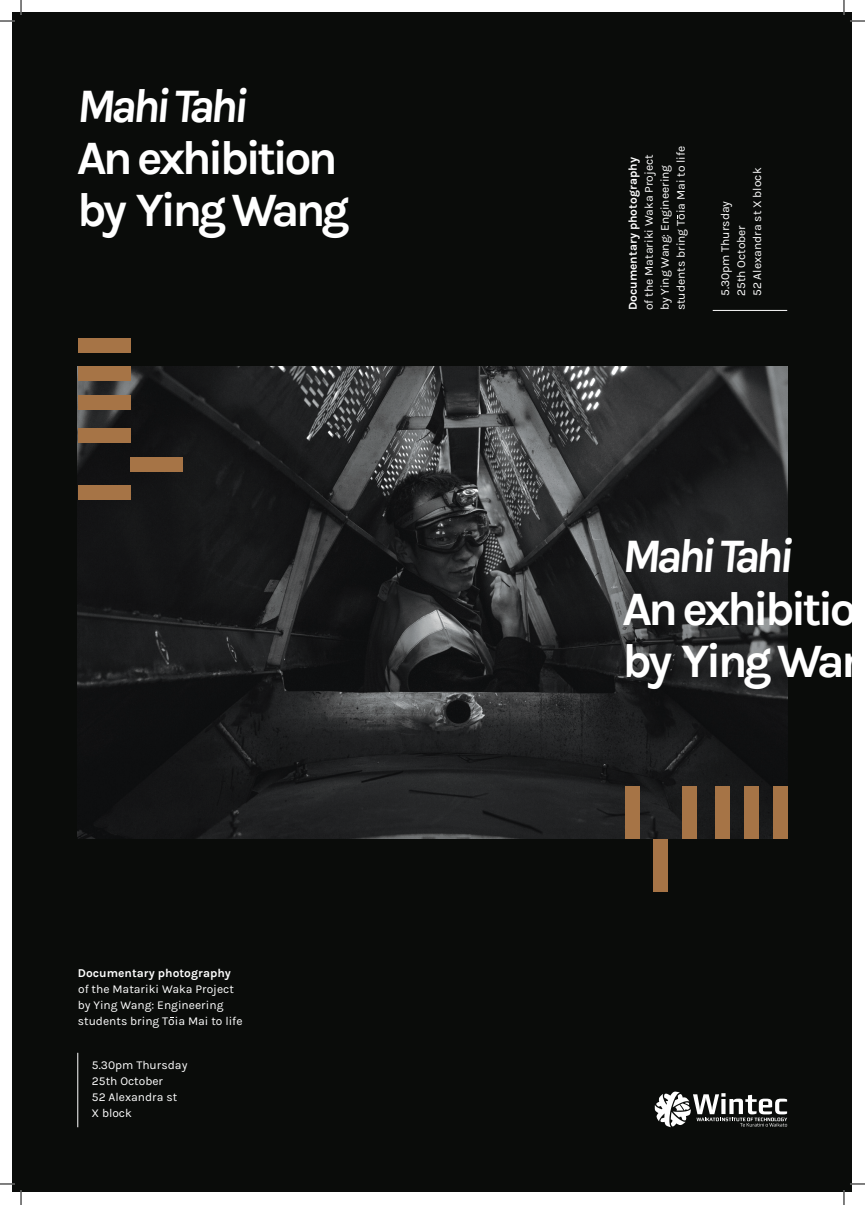
<style>
.page{position:relative;width:865px;height:1205px;background:#fff}
.page>*{position:absolute;margin:0;border:0;box-sizing:border-box;transform-origin:0 0}
.t1{font:700 48px/52px "Karla";letter-spacing:-.08em;color:#fff}
.t2{font:italic 700 48px "Karla";letter-spacing:-.08em;color:#fff}
.t3{font:12px/16px "Karla";color:#fff}
.s1{font-weight:700}
</style>
<div class="page">
<div style="left:12px;top:12px;width:840px;height:1180px;background:#0a0c0a"></div>
<img style="left:78px;top:366px;width:708px;height:472px">
<div style="left:653px;top:838px;width:14px;height:53px;background:#a67446"></div>
<div style="left:743px;top:786px;width:15px;height:52px;background:#a67446"></div>
<div style="left:682px;top:786px;width:14px;height:52px;background:#a67446"></div>
<div style="left:772px;top:786px;width:14px;height:52px;background:#a67446"></div>
<div style="left:624px;top:786px;width:15px;height:52px;background:#a67446"></div>
<div style="left:715px;top:786px;width:14px;height:52px;background:#a67446"></div>
<div style="left:130px;top:457px;width:53px;height:14px;background:#a67446"></div>
<div style="left:78px;top:366px;width:52px;height:15px;background:#a67446"></div>
<div style="left:78px;top:428px;width:52px;height:14px;background:#a67446"></div>
<div style="left:78px;top:338px;width:52px;height:14px;background:#a67446"></div>
<div style="left:78px;top:486px;width:52px;height:14px;background:#a67446"></div>
<div style="left:78px;top:395px;width:52px;height:14px;background:#a67446"></div>
<svg style="left:654px;top:1091px;width:132px;height:36px"></svg>
<hr style="left:77px;top:1052px;width:1px;height:75px;background:#fff">
<hr style="left:712px;top:310px;width:74px;height:1px;background:#fff">
<svg style="left:0;top:0;width:22px;height:22px"></svg>
<svg style="left:0;top:1183px;width:22px;height:21px"></svg>
<svg style="left:843px;top:0;width:21px;height:22px"></svg>
<svg style="left:843px;top:1183px;width:21px;height:21px"></svg>
<p class="t2" style="left:77px;top:78px;width:172px">Mahi Tahi</p>
<p class="t1" style="left:77px;top:132px;width:274px">An exhibition by Ying Wang</p>
<p class="t3" style="left:78px;top:964px;width:166px"><span class="s1">Documentary photography </span>of the Matariki Waka Project by Ying Wang: Engineering students bring Toia Mai to life</p>
<p class="t3" style="left:92px;top:1057px;width:97px">5.30pm Thursday<br>25th October</p>
<p class="t3" style="left:92px;top:1089px;width:87px">52 Alexandra st</p>
<p class="t3" style="left:91px;top:1105px;width:42px">X block</p>
<p class="t3" style="left:624px;top:310px;width:166px;rotate:-90deg"><span class="s1">Documentary photography </span>of the Matariki Waka Project by Ying Wang: Engineering students bring Toia Mai to life</p>
<p class="t3" style="left:749px;top:296px;width:130px;rotate:-90deg">52 Alexandra st X block</p>
<p class="t3" style="left:717px;top:296px;width:97px;rotate:-90deg">5.30pm Thursday<br>25th October</p>
<p class="t2" style="left:621px;top:528px;width:172px">Mahi Tahi</p>
<p class="t1" style="left:621px;top:582px;width:250px">An exhibitio by Ying Wan</p>
</div>
